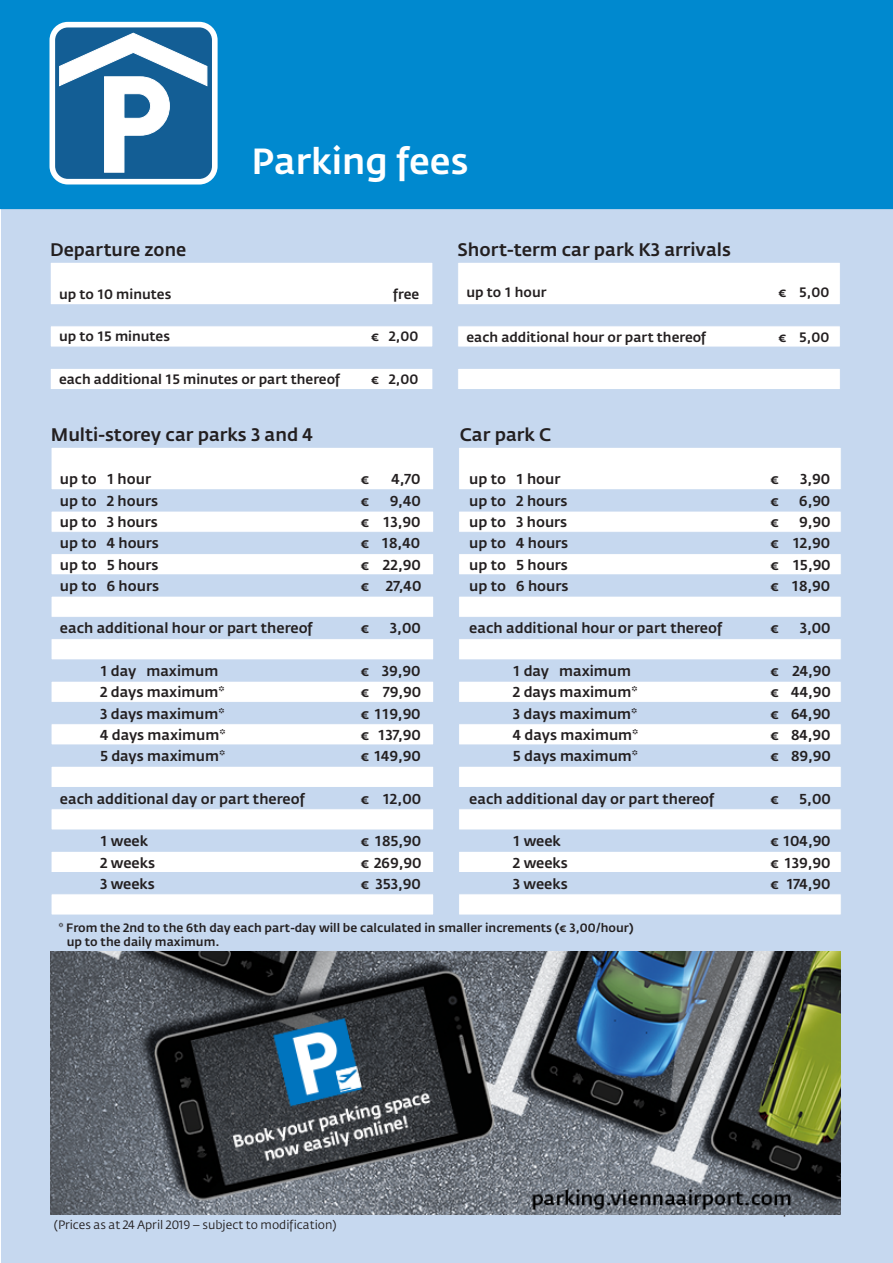
<style>
.page{position:relative;width:893px;height:1263px;background:#fff}
.page>*{position:absolute;margin:0;border:0;box-sizing:border-box;transform-origin:0 0}
.t1{font:500 36px "Fedra Sans VA";color:#fff}
.t2{font:500 18px "Fedra Sans VA";color:#231f20}
.t3{font:500 14.25px "Fedra Sans VA";color:#231f20}
.t4{font:500 13.5px "Fedra Sans VA";color:#231f20}
.t5{font:500 12px/14.4px "Fedra Sans VA";color:#231f20}
.t6{font:12px "Fedra Sans VA";color:#231f20}
</style>
<div class="page">
<div style="left:1px;top:166px;width:892px;height:1097px;background:#c6d8ef"></div>
<div style="left:0;top:0;width:893px;height:208px;background:#0089cf"></div>
<div style="left:0;top:0;width:893px;height:209px;border:2px solid #0089cf"></div>
<svg style="left:57px;top:29px;width:154px;height:149px;background:#598db4"></svg>
<div style="left:50px;top:22px;width:168px;height:163px;border:6px solid #fff;border-radius:16px"></div>
<div style="left:51px;top:447px;width:383px;height:43px;background:#fff;border:1px solid #c6d8ef"></div>
<div style="left:51px;top:511px;width:383px;height:21px;background:#fff;border:1px solid #c6d8ef"></div>
<div style="left:51px;top:553px;width:383px;height:22px;background:#fff;border:1px solid #c6d8ef"></div>
<div style="left:51px;top:596px;width:383px;height:22px;background:#fff;border:1px solid #c6d8ef"></div>
<div style="left:51px;top:638px;width:383px;height:22px;background:#fff;border:1px solid #c6d8ef"></div>
<div style="left:51px;top:681px;width:383px;height:22px;background:#fff;border:1px solid #c6d8ef"></div>
<div style="left:51px;top:723px;width:383px;height:22px;background:#fff;border:1px solid #c6d8ef"></div>
<div style="left:51px;top:766px;width:383px;height:22px;background:#fff;border:1px solid #c6d8ef"></div>
<div style="left:51px;top:808px;width:383px;height:22px;background:#fff;border:1px solid #c6d8ef"></div>
<div style="left:51px;top:851px;width:383px;height:22px;background:#fff;border:1px solid #c6d8ef"></div>
<div style="left:51px;top:893px;width:383px;height:22px;background:#fff;border:1px solid #c6d8ef"></div>
<div style="left:458px;top:447px;width:383px;height:43px;background:#fff;border:1px solid #c6d8ef"></div>
<div style="left:458px;top:511px;width:383px;height:21px;background:#fff;border:1px solid #c6d8ef"></div>
<div style="left:458px;top:553px;width:383px;height:22px;background:#fff;border:1px solid #c6d8ef"></div>
<div style="left:458px;top:596px;width:383px;height:22px;background:#fff;border:1px solid #c6d8ef"></div>
<div style="left:458px;top:638px;width:383px;height:22px;background:#fff;border:1px solid #c6d8ef"></div>
<div style="left:458px;top:681px;width:383px;height:22px;background:#fff;border:1px solid #c6d8ef"></div>
<div style="left:458px;top:723px;width:383px;height:22px;background:#fff;border:1px solid #c6d8ef"></div>
<div style="left:458px;top:766px;width:383px;height:22px;background:#fff;border:1px solid #c6d8ef"></div>
<div style="left:458px;top:808px;width:383px;height:22px;background:#fff;border:1px solid #c6d8ef"></div>
<div style="left:458px;top:851px;width:383px;height:22px;background:#fff;border:1px solid #c6d8ef"></div>
<div style="left:458px;top:893px;width:383px;height:22px;background:#fff;border:1px solid #c6d8ef"></div>
<div style="left:50px;top:262px;width:383px;height:43px;background:#fff;border:1px solid #c6d8ef"></div>
<div style="left:50px;top:326px;width:383px;height:21px;background:#fff;border:1px solid #c6d8ef"></div>
<div style="left:50px;top:368px;width:383px;height:22px;background:#fff;border:1px solid #c6d8ef"></div>
<div style="left:457px;top:262px;width:384px;height:43px;background:#fff;border:1px solid #c6d8ef"></div>
<div style="left:457px;top:326px;width:384px;height:21px;background:#fff;border:1px solid #c6d8ef"></div>
<div style="left:457px;top:368px;width:384px;height:22px;background:#fff;border:1px solid #c6d8ef"></div>
<img style="left:51px;top:951px;width:790px;height:263px">
<p class="t2" style="left:50px;top:239px;width:138px">Departure zone</p>
<h1 class="t1" style="left:252px;top:139px;width:218px">Parking fees</h1>
<p class="t2" style="left:457px;top:239px;width:275px">Short-term car park K3 arrivals</p>
<p class="t4" style="left:59px;top:285px;width:114px">up to 10 minutes</p>
<p class="t4" style="left:393px;top:285px;width:28px">free</p>
<p class="t4" style="left:59px;top:328px;width:113px">up to 15 minutes</p>
<p class="t4" style="left:371px;top:328px;width:49px">€ 2,00</p>
<p class="t4" style="left:59px;top:370px;width:283px">each additional 15 minutes or part thereof</p>
<p class="t4" style="left:371px;top:370px;width:49px">€ 2,00</p>
<p class="t4" style="left:466px;top:284px;width:82px">up to 1 hour</p>
<p class="t4" style="left:778px;top:284px;width:52px">€ 5,00</p>
<p class="t4" style="left:466px;top:328px;width:241px">each additional hour or part thereof</p>
<p class="t4" style="left:778px;top:328px;width:52px">€ 5,00</p>
<p class="t2" style="left:51px;top:423px;width:264px">Multi-storey car parks 3 and 4</p>
<p class="t2" style="left:460px;top:423px;width:93px">Car park C</p>
<p class="t3" style="left:60px;top:470px;width:93px">up to 1 hour</p>
<p class="t3" style="left:361px;top:470px;width:10px">€</p>
<p class="t3" style="left:391px;top:470px;width:31px">4,70</p>
<p class="t3" style="left:60px;top:492px;width:100px">up to 2 hours</p>
<p class="t3" style="left:361px;top:492px;width:10px">€</p>
<p class="t3" style="left:390px;top:492px;width:33px">9,40</p>
<p class="t3" style="left:60px;top:513px;width:100px">up to 3 hours</p>
<p class="t3" style="left:361px;top:513px;width:61px">€ 13,90</p>
<p class="t3" style="left:60px;top:534px;width:101px">up to 4 hours</p>
<p class="t3" style="left:361px;top:534px;width:61px">€ 18,40</p>
<p class="t3" style="left:60px;top:556px;width:100px">up to 5 hours</p>
<p class="t3" style="left:361px;top:556px;width:61px">€ 22,90</p>
<p class="t3" style="left:60px;top:577px;width:101px">up to 6 hours</p>
<p class="t3" style="left:361px;top:577px;width:62px">€ 27,40</p>
<p class="t3" style="left:60px;top:619px;width:255px">each additional hour or part thereof</p>
<p class="t3" style="left:361px;top:619px;width:10px">€</p>
<p class="t3" style="left:390px;top:619px;width:32px">3,00</p>
<p class="t3" style="left:100px;top:662px;width:120px">1 day maximum</p>
<p class="t3" style="left:361px;top:662px;width:61px">€ 39,90</p>
<p class="t3" style="left:100px;top:683px;width:126px">2 days maximum*</p>
<p class="t3" style="left:361px;top:683px;width:62px">€ 79,90</p>
<p class="t3" style="left:100px;top:705px;width:126px">3 days maximum*</p>
<p class="t3" style="left:361px;top:705px;width:61px">€ 119,90</p>
<p class="t3" style="left:100px;top:726px;width:127px">4 days maximum*</p>
<p class="t3" style="left:361px;top:726px;width:61px">€ 137,90</p>
<p class="t3" style="left:100px;top:747px;width:127px">5 days maximum*</p>
<p class="t3" style="left:361px;top:747px;width:61px">€ 149,90</p>
<p class="t3" style="left:60px;top:790px;width:247px">each additional day or part thereof</p>
<p class="t3" style="left:361px;top:790px;width:62px">€ 12,00</p>
<p class="t3" style="left:100px;top:832px;width:50px">1 week</p>
<p class="t3" style="left:361px;top:832px;width:62px">€ 185,90</p>
<p class="t3" style="left:100px;top:854px;width:57px">2 weeks</p>
<p class="t3" style="left:361px;top:854px;width:62px">€ 269,90</p>
<p class="t3" style="left:100px;top:875px;width:56px">3 weeks</p>
<p class="t3" style="left:361px;top:875px;width:61px">€ 353,90</p>
<p class="t3" style="left:469px;top:470px;width:93px">up to 1 hour</p>
<p class="t3" style="left:770px;top:470px;width:10px">€</p>
<p class="t3" style="left:800px;top:470px;width:32px">3,90</p>
<p class="t3" style="left:469px;top:492px;width:100px">up to 2 hours</p>
<p class="t3" style="left:770px;top:492px;width:10px">€</p>
<p class="t3" style="left:799px;top:492px;width:33px">6,90</p>
<p class="t3" style="left:469px;top:513px;width:100px">up to 3 hours</p>
<p class="t3" style="left:770px;top:513px;width:10px">€</p>
<p class="t3" style="left:799px;top:513px;width:33px">9,90</p>
<p class="t3" style="left:469px;top:534px;width:101px">up to 4 hours</p>
<p class="t3" style="left:770px;top:534px;width:61px">€ 12,90</p>
<p class="t3" style="left:469px;top:556px;width:100px">up to 5 hours</p>
<p class="t3" style="left:770px;top:556px;width:62px">€ 15,90</p>
<p class="t3" style="left:469px;top:577px;width:101px">up to 6 hours</p>
<p class="t3" style="left:770px;top:577px;width:61px">€ 18,90</p>
<p class="t3" style="left:469px;top:619px;width:255px">each additional hour or part thereof</p>
<p class="t3" style="left:770px;top:619px;width:10px">€</p>
<p class="t3" style="left:800px;top:619px;width:32px">3,00</p>
<p class="t3" style="left:513px;top:662px;width:120px">1 day maximum</p>
<p class="t3" style="left:770px;top:662px;width:62px">€ 24,90</p>
<p class="t3" style="left:513px;top:683px;width:126px">2 days maximum*</p>
<p class="t3" style="left:770px;top:683px;width:62px">€ 44,90</p>
<p class="t3" style="left:513px;top:705px;width:126px">3 days maximum*</p>
<p class="t3" style="left:770px;top:705px;width:62px">€ 64,90</p>
<p class="t3" style="left:513px;top:726px;width:127px">4 days maximum*</p>
<p class="t3" style="left:770px;top:726px;width:62px">€ 84,90</p>
<p class="t3" style="left:513px;top:747px;width:127px">5 days maximum*</p>
<p class="t3" style="left:770px;top:747px;width:62px">€ 89,90</p>
<p class="t3" style="left:469px;top:790px;width:247px">each additional day or part thereof</p>
<p class="t3" style="left:770px;top:790px;width:10px">€</p>
<p class="t3" style="left:799px;top:790px;width:33px">5,00</p>
<p class="t3" style="left:513px;top:832px;width:50px">1 week</p>
<p class="t3" style="left:770px;top:832px;width:62px">€ 104,90</p>
<p class="t3" style="left:513px;top:854px;width:57px">2 weeks</p>
<p class="t3" style="left:770px;top:854px;width:62px">€ 139,90</p>
<p class="t3" style="left:513px;top:875px;width:56px">3 weeks</p>
<p class="t3" style="left:770px;top:875px;width:62px">€ 174,90</p>
<p class="t5" style="left:67px;top:920px;width:568px;text-indent:-8px">* From the 2nd to the 6th day each part-day will be calculated in smaller increments (€ 3,00/hour) up to the daily maximum.</p>
<p class="t6" style="left:54px;top:1217px;width:284px">(Prices as at 24 April 2019 – subject to modification)</p>
</div>
